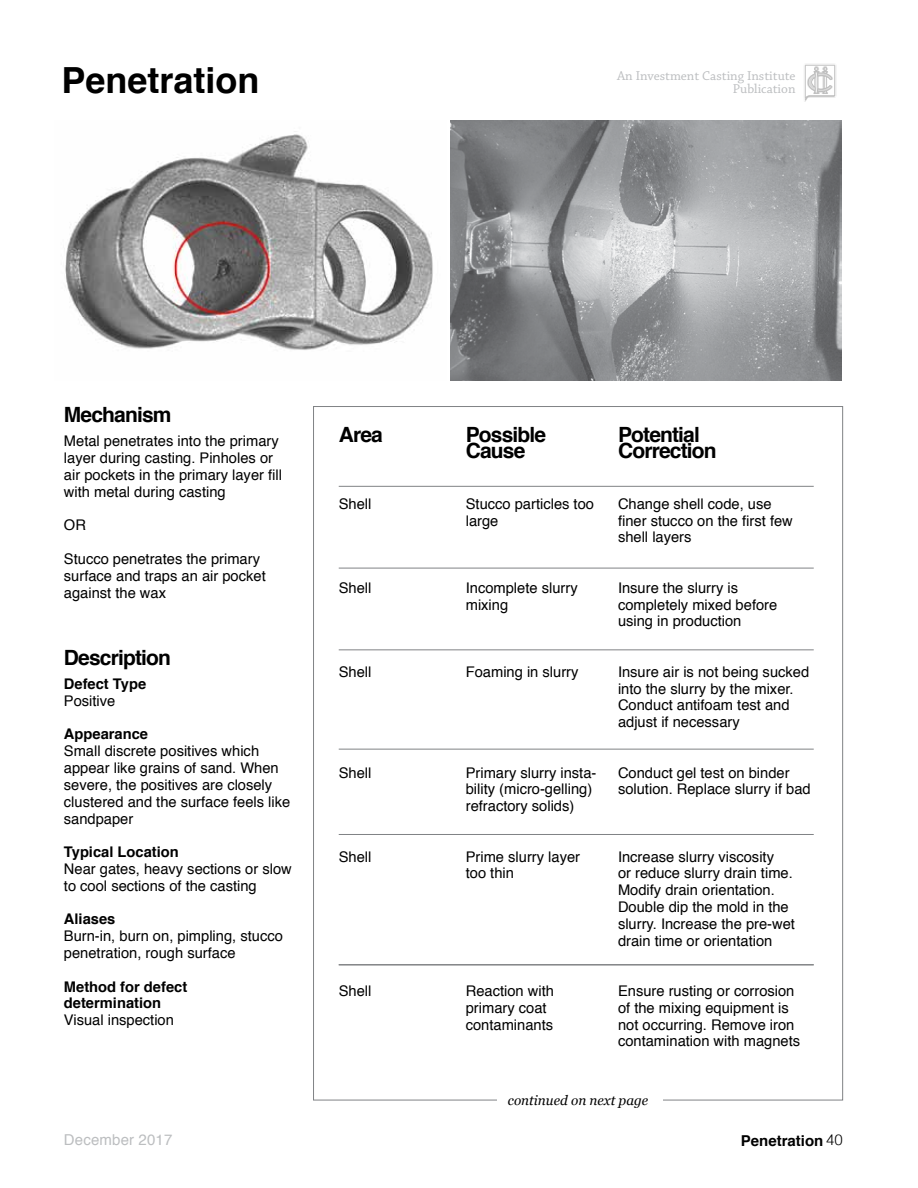
<style>
.page{position:relative;width:918px;height:1188px;background:#fff}
.page>*{position:absolute;margin:0;border:0;box-sizing:border-box;transform-origin:0 0}
.t1{font:700 36px "Helvetica";color:#000}
.t2{font:700 21px/16.8px "Helvetica";letter-spacing:-.04em;color:#000}
.t3{font:700 15px "Helvetica";color:#000}
.t4{font:15px "Helvetica";letter-spacing:.01em;color:#bcbec0}
.t5{font:14.7px/16.8px "Helvetica";color:#000}
.t6{font:700 14.7px/16.8px "Helvetica";color:#000}
.t7{font:13.5px/13.5px "Chaparral Pro";color:#bcbec0;text-align:right}
.t8{font:italic 13.5px "Georgia";color:#000}
.s1{font-weight:300}
</style>
<div class="page">
<img style="left:804px;top:64px;width:32px;height:38px">
<img style="left:65px;top:131px;width:368px;height:219px">
<img style="left:450px;top:120px;width:392px;height:261px">
<hr style="left:339px;top:486px;width:475px;height:1px;background:#808285">
<hr style="left:339px;top:650px;width:475px;height:1px;background:#808285">
<hr style="left:339px;top:749px;width:475px;height:1px;background:#808285">
<hr style="left:339px;top:834px;width:475px;height:1px;background:#808285">
<hr style="left:339px;top:964px;width:475px;height:1px;background:#808285">
<hr style="left:339px;top:568px;width:475px;height:1px;background:#808285">
<hr style="left:339px;top:965px;width:475px;height:1px;background:#808285">
<h1 class="t1" style="left:62px;top:51px;width:200px">Penetration</h1>
<p class="t7" style="left:617px;top:69px;width:180px">An Investment Casting Institute<br>Publication</p>
<h2 class="t2" style="left:64px;top:407px;width:109px">Mechanism</h2>
<p class="t5" style="left:64px;top:433px;width:220px">Metal penetrates into the primary layer during casting. Pinholes or air pockets in the primary layer fill with metal during casting</p>
<p class="t5" style="left:64px;top:517px;width:24px">OR</p>
<p class="t5" style="left:64px;top:551px;width:203px">Stucco penetrates the primary surface and traps an air pocket against the wax</p>
<h2 class="t2" style="left:64px;top:649px;width:109px">Description</h2>
<p class="t6" style="left:64px;top:676px;width:84px">Defect Type</p>
<p class="t5" style="left:64px;top:693px;width:53px">Positive</p>
<p class="t6" style="left:64px;top:726px;width:86px">Appearance</p>
<p class="t5" style="left:64px;top:743px;width:228px">Small discrete positives which appear like grains of sand. When severe, the positives are closely clustered and the surface feels like sandpaper</p>
<p class="t6" style="left:64px;top:844px;width:116px">Typical Location</p>
<p class="t5" style="left:64px;top:861px;width:229px">Near gates, heavy sections or slow to cool sections of the casting</p>
<p class="t6" style="left:64px;top:911px;width:53px">Aliases</p>
<p class="t5" style="left:64px;top:928px;width:220px">Burn-in, burn on, pimpling, stucco penetration, rough surface</p>
<p class="t6" style="left:64px;top:978px;width:125px">Method for defect determination</p>
<p class="t5" style="left:64px;top:1012px;width:112px">Visual inspection</p>
<p class="t4" style="left:64px;top:1128px;width:110px">December 2017</p>
<h2 class="t2" style="left:339px;top:426px;width:46px">Area</h2>
<p class="t5" style="left:339px;top:496px;width:34px">Shell</p>
<p class="t5" style="left:339px;top:580px;width:34px">Shell</p>
<p class="t5" style="left:339px;top:664px;width:34px">Shell</p>
<p class="t5" style="left:339px;top:764px;width:34px">Shell</p>
<p class="t5" style="left:339px;top:848px;width:34px">Shell</p>
<p class="t5" style="left:339px;top:983px;width:34px">Shell</p>
<h2 class="t2" style="left:466px;top:426px;width:82px">Possible<br>Cause</h2>
<p class="t5" style="left:466px;top:496px;width:130px">Stucco particles too large</p>
<p class="t5" style="left:466px;top:580px;width:113px">Incomplete slurry mixing</p>
<p class="t5" style="left:466px;top:664px;width:114px">Foaming in slurry</p>
<p class="t5" style="left:466px;top:764px;width:132px">Primary slurry insta&shy;bility (micro-gelling) refractory solids)</p>
<p class="t5" style="left:466px;top:848px;width:116px">Prime slurry layer too thin</p>
<p class="t5" style="left:466px;top:983px;width:90px">Reaction with primary coat contaminants</p>
<h2 class="t2" style="left:618px;top:426px;width:100px">Potential<br>Correction</h2>
<p class="t5" style="left:618px;top:496px;width:176px">Change shell code, use finer stucco on the first few shell layers</p>
<p class="t5" style="left:618px;top:580px;width:161px">Insure the slurry is completely mixed before using in production</p>
<p class="t5" style="left:618px;top:664px;width:193px">Insure air is not being sucked into the slurry by the mixer.<br>Conduct antifoam test and adjust if necessary</p>
<p class="t5" style="left:618px;top:764px;width:194px">Conduct gel test on binder solution. Replace slurry if bad</p>
<p class="t5" style="left:618px;top:848px;width:179px">Increase slurry viscosity<br>or reduce slurry drain time.<br>Modify drain orientation.<br>Double dip the mold in the slurry. Increase the pre-wet drain time or orientation</p>
<p class="t5" style="left:618px;top:983px;width:184px">Ensure rusting or corrosion of the mixing equipment is not occurring. Remove iron contamination with magnets</p>
<p class="t8" style="left:508px;top:1090px;width:142px">continued on next page</p>
<p class="t3" style="left:741px;top:1128px;width:104px">Penetration <span class="s1">40</span></p>
</div>
